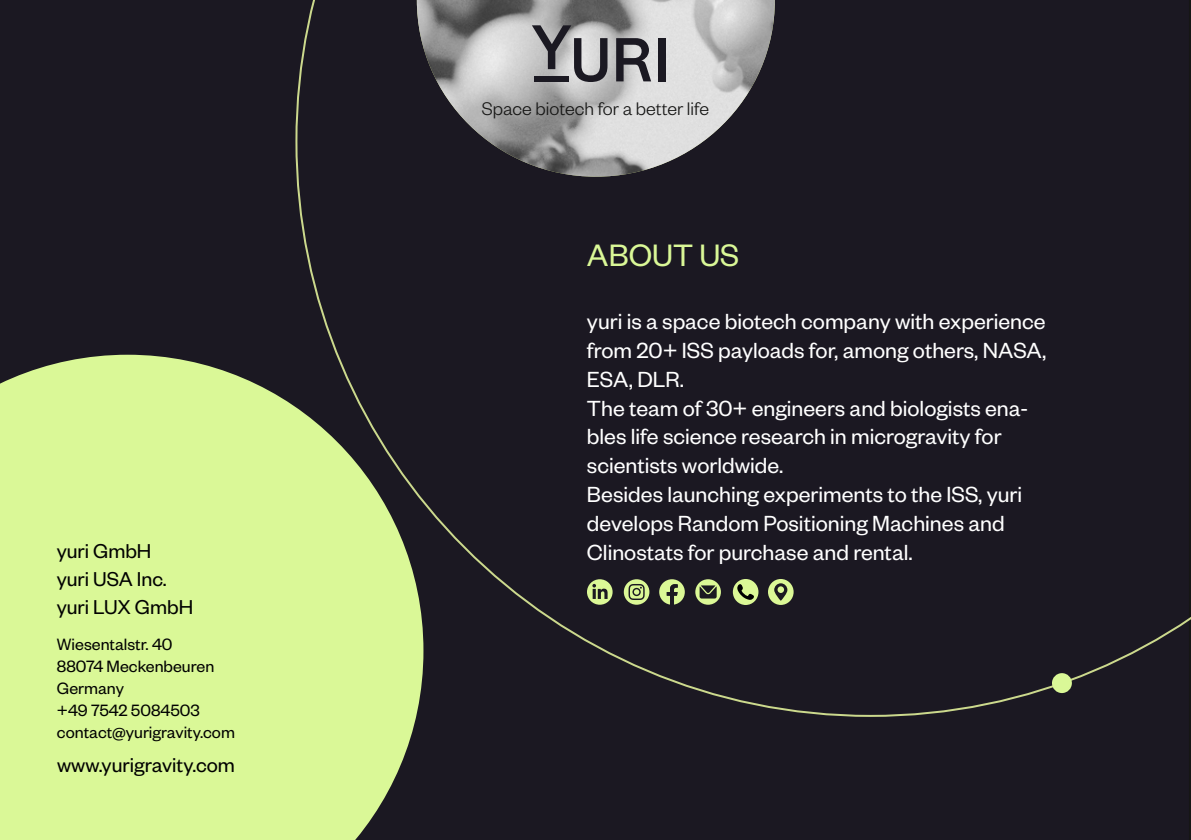
<style>
.page{position:relative;width:1191px;height:840px;background:#fff}
.page>*{position:absolute;margin:0;border:0;box-sizing:border-box;transform-origin:0 0}
.t1{font:34px "Founders Grotesk";color:#daf897}
.t2{font:24px/28.8px "Founders Grotesk";color:#fff}
.t3{font:22px "Founders Grotesk";color:#010101}
.t4{font:22px "Founders Grotesk";color:#000}
.t5{font:300 20px "Founders Grotesk";color:#161615}
.t6{font:18px "Founders Grotesk";color:#010101}
</style>
<div class="page">
<div style="left:0;top:0;width:1191px;height:839px;background:#1b1822"></div>
<div style="left:295px;top:0;width:896px;height:716px;background:#1b1822"></div>
<svg style="left:0;top:354px;width:423px;height:485px;background:#c4de89"></svg>
<div style="left:587px;top:579px;width:25px;height:25px;background:#dbf896;border-radius:50%"></div>
<svg style="left:592px;top:583px;width:15px;height:15px"></svg>
<svg style="left:624px;top:579px;width:25px;height:25px"></svg>
<svg style="left:628px;top:583px;width:16px;height:16px"></svg>
<svg style="left:659px;top:579px;width:26px;height:25px"></svg>
<svg style="left:695px;top:579px;width:26px;height:25px"></svg>
<svg style="left:699px;top:585px;width:17px;height:13px"></svg>
<div style="left:768px;top:578px;width:25px;height:26px;background:#dbf896;border-radius:50%"></div>
<svg style="left:774px;top:583px;width:13px;height:17px"></svg>
<svg style="left:733px;top:578px;width:25px;height:26px"></svg>
<svg style="left:737px;top:583px;width:17px;height:16px"></svg>
<div style="left:1052px;top:672px;width:19px;height:20px;background:#daf897;border-radius:50%"></div>
<img style="left:417px;top:0;width:358px;height:176px">
<div style="left:658px;top:38px;width:7px;height:43px;background:#1b1922"></div>
<svg style="left:616px;top:38px;width:35px;height:43px;background:#6e6d72"></svg>
<svg style="left:532px;top:25px;width:75px;height:57px;background:#949396"></svg>
<div style="left:534px;top:76px;width:35px;height:5px;background:#1b1922"></div>
<p class="t3" style="left:57px;top:537px;width:96px">yuri GmbH</p>
<p class="t3" style="left:57px;top:565px;width:111px">yuri USA Inc.</p>
<p class="t3" style="left:57px;top:593px;width:138px">yuri LUX GmbH</p>
<p class="t6" style="left:57px;top:633px;width:117px">Wiesentalstr. 40</p>
<p class="t6" style="left:57px;top:655px;width:159px">88074 Meckenbeuren</p>
<p class="t6" style="left:57px;top:677px;width:68px">Germany</p>
<p class="t6" style="left:57px;top:699px;width:144px">+49 7542 5084503</p>
<p class="t6" style="left:57px;top:721px;width:179px">contact@yurigravity.com</p>
<p class="t4" style="left:57px;top:750px;width:179px">www.yurigravity.com</p>
<p class="t5" style="left:482px;top:96px;width:229px">Space biotech for a better life</p>
<p class="t1" style="left:587px;top:234px;width:154px">ABOUT US</p>
<p class="t2" style="left:587px;top:305px;width:461px;text-align:justify">yuri is a space biotech company with experience from 20+ ISS payloads for, among others, NASA, ESA, DLR.</p>
<p class="t2" style="left:587px;top:392px;width:443px">The team of 30+ engineers and biologists ena&shy;bles life science research in microgravity for scientists worldwide.</p>
<p class="t2" style="left:587px;top:478px;width:437px">Besides launching experiments to the ISS, yuri develops Random Positioning Machines and<br>Clinostats for purchase and rental.</p>
</div>
